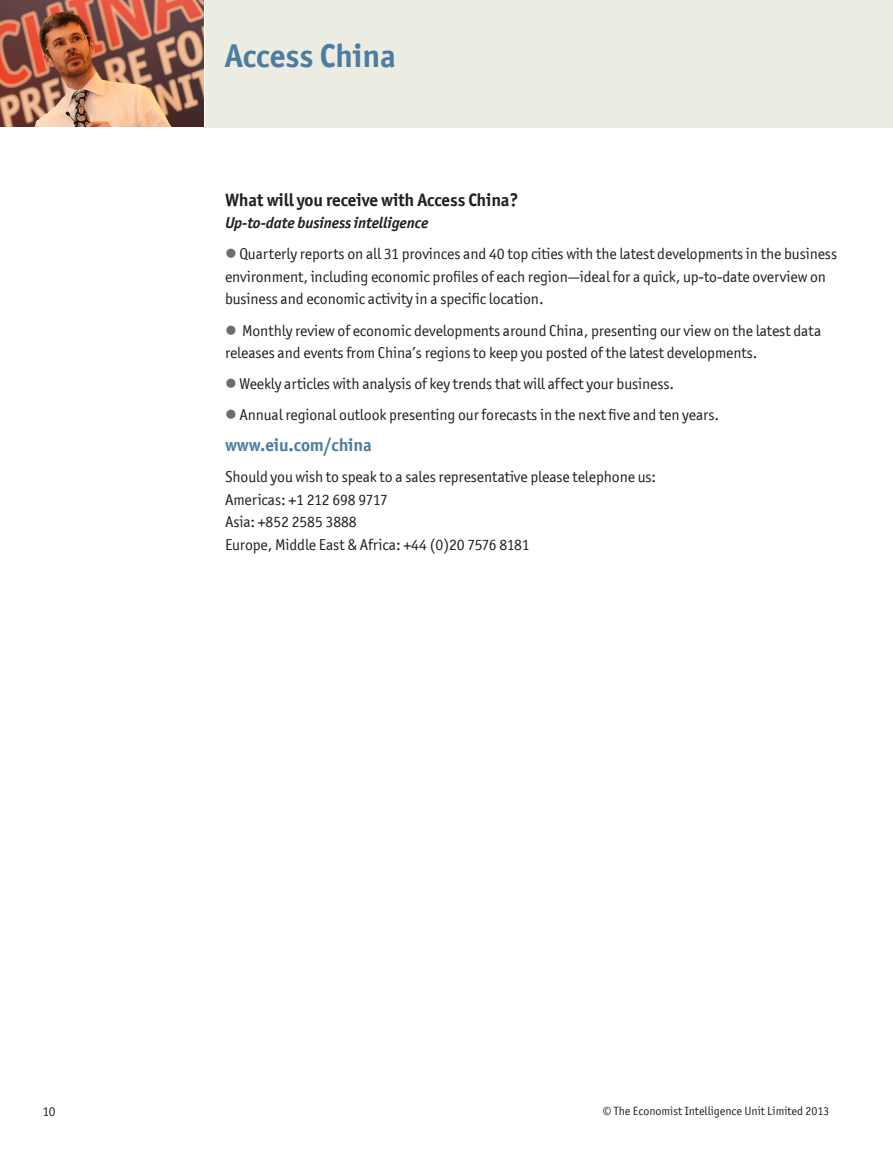
<style>
.page{position:relative;width:893px;height:1149px;background:#fff}
.page>*{position:absolute;margin:0;border:0;box-sizing:border-box;transform-origin:0 0}
.H1_ArticleTitle{font:700 33px "Officina San ITC";color:#4b7da1}
.S1_Subhead{font:700 18px "Officina San ITC";letter-spacing:-.005em;color:#231f20}
.S1_Subhead-2{font:700 18px "Officina San ITC";letter-spacing:-.005em;color:#4b7da1}
.Bullet_BodyText_Firs{font:15.75px/22.5px "Officina San ITC";letter-spacing:-.005em;color:#231f20}
.Body_ParaFirst{font:15.75px "Officina San ITC";letter-spacing:-.005em;color:#231f20}
.Body_Para_First{font:italic 700 15.75px "Officina San ITC";letter-spacing:-.005em;color:#231f20}
.t1{font:13.5px "Officina San ITC";color:#231f20}
.t2{font:12px "Officina San ITC";color:#231f20}
.s1{color:#6c6d70}
</style>
<div class="page">
<div style="left:205px;top:0;width:688px;height:128px;background:#ecece3"></div>
<img style="left:0;top:0;width:204px;height:126px">
<p class="H1_ArticleTitle" style="left:225px;top:36px;width:173px">Access China</p>
<p class="S1_Subhead" style="left:225px;top:188px;width:295px">What will you receive with Access China?</p>
<p class="Body_Para_First" style="left:225px;top:213px;width:205px">Up-to-date business intelligence</p>
<p class="Bullet_BodyText_Firs" style="left:225px;top:243px;width:614px"><span class="s1">●</span> Quarterly reports on all 31 provinces and 40 top cities with the latest developments in the business environment, including economic profiles of each region—ideal for a quick, up-to-date overview on business and economic activity in a specific location.</p>
<p class="Bullet_BodyText_Firs" style="left:225px;top:319px;width:598px"><span class="s1">●</span> Monthly review of economic developments around China, presenting our view on the latest data releases and events from China’s regions to keep you posted of the latest developments.</p>
<p class="Bullet_BodyText_Firs" style="left:225px;top:372px;width:450px"><span class="s1">●</span> Weekly articles with analysis of key trends that will affect your business.</p>
<p class="Bullet_BodyText_Firs" style="left:225px;top:403px;width:496px"><span class="s1">●</span> Annual regional outlook presenting our forecasts in the next five and ten years.</p>
<p class="S1_Subhead-2" style="left:225px;top:433px;width:148px">www.eiu.com/china</p>
<p class="Body_ParaFirst" style="left:225px;top:467px;width:433px">Should you wish to speak to a sales representative please telephone us:</p>
<p class="Body_ParaFirst" style="left:225px;top:490px;width:164px">Americas: +1 212 698 9717</p>
<p class="Body_ParaFirst" style="left:225px;top:512px;width:133px">Asia: +852 2585 3888</p>
<p class="Body_ParaFirst" style="left:225px;top:535px;width:306px">Europe, Middle East &amp; Africa: +44 (0)20 7576 8181</p>
<p class="t1" style="left:43px;top:1103px;width:14px">10</p>
<p class="t2" style="left:603px;top:1103px;width:228px">© The Economist Intelligence Unit Limited 2013</p>
</div>
